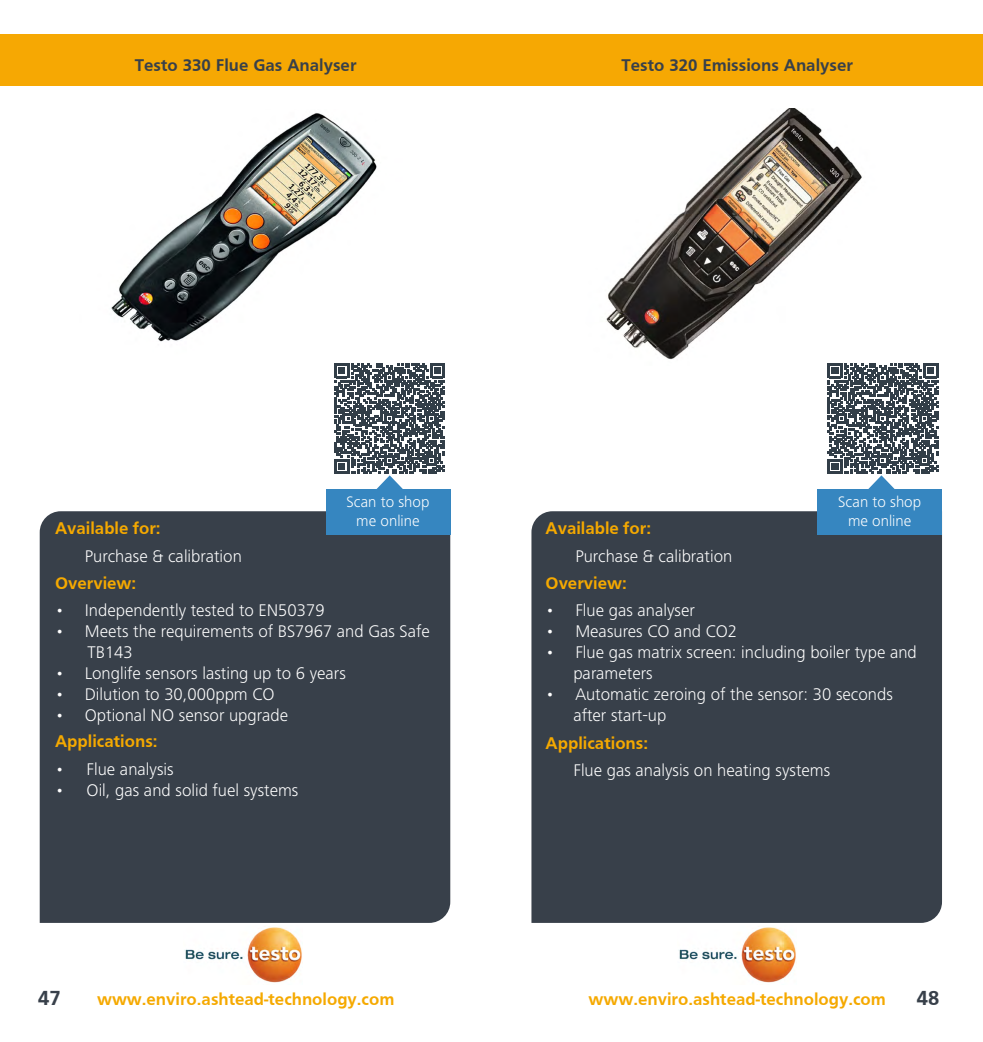
<style>
.page{position:relative;width:983px;height:1042px;background:#fff}
.page>*{position:absolute;margin:0;border:0;box-sizing:border-box;transform-origin:0 0}
.t1{font:700 21px "Frutiger";color:#38404a}
.t2{font:300 17.5px/21px "Frutiger Next LT";color:#fff}
.t3{font:700 17.5px "Frutiger";color:#f5a900}
.t4{font:700 17.5px "Frutiger";color:#38404a}
.t5{font:300 15.75px/18.9px "Frutiger Next LT";color:#fff;text-align:center}
</style>
<div class="page">
<div style="left:0;top:35px;width:982px;height:51px;background:#f6a803"></div>
<div style="left:531px;top:511px;width:410px;height:412px;background:#38404a"></div>
<div style="left:817px;top:489px;width:125px;height:45px;background:#3686c0"></div>
<div style="left:40px;top:511px;width:410px;height:412px;background:#38404a"></div>
<div style="left:325px;top:489px;width:125px;height:45px;background:#3686c0"></div>
<div style="left:539px;top:570px;width:395px;height:185px;background:#38404a"></div>
<hr style="left:537px;top:730px;width:2px;height:25px;background:#38404a">
<hr style="left:934px;top:730px;width:2px;height:25px;background:#38404a">
<hr style="left:537px;top:755px;width:399px;height:2px;background:#38404a">
<hr style="left:537px;top:757px;width:2px;height:26px;background:#38404a">
<hr style="left:934px;top:757px;width:2px;height:26px;background:#38404a">
<hr style="left:537px;top:783px;width:399px;height:2px;background:#38404a">
<hr style="left:537px;top:597px;width:2px;height:131px;background:#38404a">
<hr style="left:934px;top:597px;width:2px;height:131px;background:#38404a">
<hr style="left:537px;top:728px;width:399px;height:2px;background:#38404a">
<hr style="left:537px;top:570px;width:2px;height:25px;background:#38404a">
<hr style="left:934px;top:570px;width:2px;height:25px;background:#38404a">
<hr style="left:537px;top:595px;width:399px;height:2px;background:#38404a">
<hr style="left:537px;top:542px;width:2px;height:26px;background:#38404a">
<hr style="left:934px;top:542px;width:2px;height:26px;background:#38404a">
<hr style="left:537px;top:568px;width:399px;height:2px;background:#38404a">
<img style="left:606px;top:109px;width:289px;height:255px">
<img style="left:678px;top:927px;width:118px;height:56px">
<div style="left:49px;top:570px;width:395px;height:184px;background:#38404a"></div>
<hr style="left:47px;top:729px;width:2px;height:25px;background:#38404a">
<hr style="left:444px;top:729px;width:2px;height:25px;background:#38404a">
<hr style="left:47px;top:754px;width:399px;height:2px;background:#38404a">
<hr style="left:47px;top:756px;width:2px;height:50px;background:#38404a">
<hr style="left:444px;top:756px;width:2px;height:50px;background:#38404a">
<hr style="left:47px;top:806px;width:399px;height:2px;background:#38404a">
<hr style="left:47px;top:597px;width:2px;height:130px;background:#38404a">
<hr style="left:444px;top:597px;width:2px;height:130px;background:#38404a">
<hr style="left:47px;top:727px;width:399px;height:2px;background:#38404a">
<hr style="left:47px;top:570px;width:2px;height:25px;background:#38404a">
<hr style="left:444px;top:570px;width:2px;height:25px;background:#38404a">
<hr style="left:47px;top:595px;width:399px;height:2px;background:#38404a">
<hr style="left:47px;top:542px;width:2px;height:26px;background:#38404a">
<hr style="left:444px;top:542px;width:2px;height:26px;background:#38404a">
<hr style="left:47px;top:568px;width:399px;height:2px;background:#38404a">
<img style="left:111px;top:113px;width:299px;height:251px">
<img style="left:184px;top:927px;width:118px;height:56px">
<svg style="left:827px;top:364px;width:110px;height:125px"></svg>
<svg style="left:334px;top:364px;width:111px;height:125px"></svg>
<p class="t4" style="left:135px;top:55px;width:223px">Testo 330 Flue Gas Analyser</p>
<p class="t4" style="left:621px;top:55px;width:233px">Testo 320 Emissions Analyser</p>
<p class="t5" style="left:346px;top:492px;width:84px">Scan to shop me online</p>
<p class="t3" style="left:55px;top:518px;width:107px">Available for:</p>
<p class="t2" style="left:85px;top:545px;width:158px">Purchase &amp; calibration</p>
<p class="t3" style="left:55px;top:573px;width:83px">Overview:</p>
<p class="t2" style="left:55px;top:599px;width:271px">• Independently tested to EN50379</p>
<p class="t2" style="left:87px;top:620px;width:343px;text-indent:-32px">• Meets the requirements of BS7967 and Gas Safe<br>TB143</p>
<p class="t2" style="left:55px;top:662px;width:292px">• Longlife sensors lasting up to 6 years</p>
<p class="t2" style="left:55px;top:683px;width:221px">• Dilution to 30,000ppm CO</p>
<p class="t2" style="left:55px;top:704px;width:234px">• Optional NO sensor upgrade</p>
<p class="t3" style="left:55px;top:731px;width:104px">Applications:</p>
<p class="t2" style="left:55px;top:758px;width:120px">• Flue analysis</p>
<p class="t2" style="left:55px;top:779px;width:245px">• Oil, gas and solid fuel systems</p>
<p class="t5" style="left:838px;top:492px;width:84px">Scan to shop me online</p>
<p class="t3" style="left:545px;top:518px;width:107px">Available for:</p>
<p class="t2" style="left:575px;top:545px;width:158px">Purchase &amp; calibration</p>
<p class="t3" style="left:545px;top:573px;width:83px">Overview:</p>
<p class="t2" style="left:545px;top:599px;width:151px">• Flue gas analyser</p>
<p class="t2" style="left:545px;top:620px;width:193px">• Measures CO and CO2</p>
<p class="t2" style="left:573px;top:641px;width:345px;text-indent:-28px">• Flue gas matrix screen: including boiler type and parameters</p>
<p class="t2" style="left:573px;top:683px;width:321px;text-indent:-28px">• Automatic zeroing of the sensor: 30 seconds after start-up</p>
<p class="t3" style="left:545px;top:733px;width:104px">Applications:</p>
<p class="t2" style="left:573px;top:760px;width:258px">Flue gas analysis on heating systems</p>
<p class="t1" style="left:38px;top:986px;width:24px">47</p>
<p class="t3" style="left:97px;top:989px;width:299px">www.enviro.ashtead-technology.com</p>
<p class="t3" style="left:588px;top:989px;width:299px">www.enviro.ashtead-technology.com</p>
<p class="t1" style="left:916px;top:986px;width:24px">48</p>
</div>
